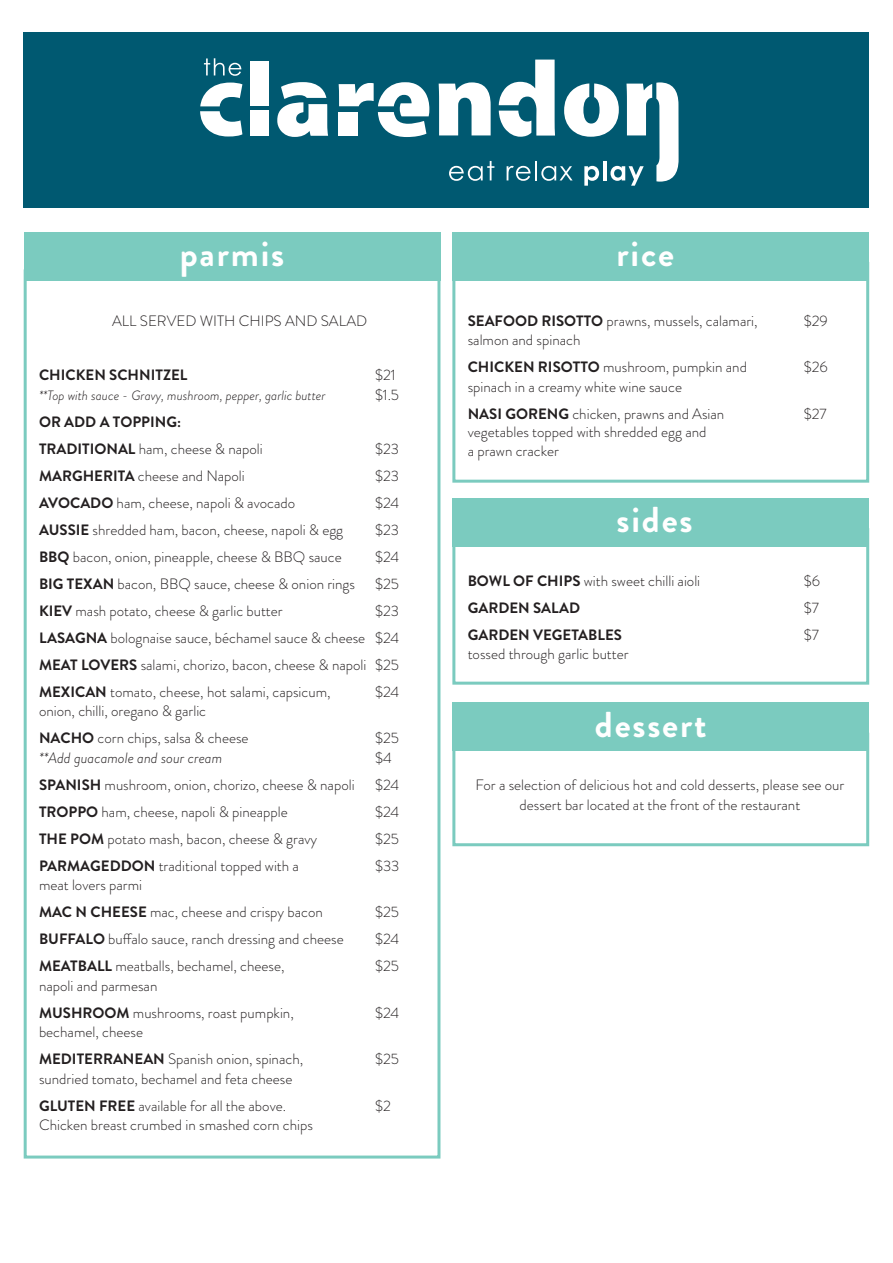
<style>
.page{position:relative;width:893px;height:1263px;background:#fff}
.page>*{position:absolute;margin:0;border:0;box-sizing:border-box;transform-origin:0 0}
.t1{font:700 36px "Brandon Grotesque";letter-spacing:.05em;color:#fff}
.t2{font:300 15px/19.5px "Brandon Grotesque";color:#231f20}
.t3{font:700 15px "Brandon Grotesque";color:#231f20}
.t4{font:italic 300 15px "Brandon Grotesque";color:#231f20}
.t5{font:italic 300 13.5px "Brandon Grotesque";color:#231f20}
.s1{font-weight:700}
</style>
<div class="page">
<div style="left:24px;top:269px;width:416px;height:889px;border:3px solid #7bcbbf"></div>
<div style="left:452px;top:262px;width:417px;height:221px;border:3px solid #7bcbbf"></div>
<div style="left:452px;top:528px;width:417px;height:157px;border:3px solid #7bcbbf"></div>
<div style="left:452px;top:733px;width:417px;height:113px;border:3px solid #7bcbbf"></div>
<div style="left:24px;top:232px;width:416px;height:49px;background:#7bcbbf"></div>
<div style="left:452px;top:232px;width:417px;height:49px;background:#7bcbbf"></div>
<div style="left:452px;top:498px;width:417px;height:49px;background:#7bcbbf"></div>
<div style="left:452px;top:702px;width:417px;height:49px;background:#7bcbbf"></div>
<div style="left:24px;top:33px;width:845px;height:175px;background:#005971"></div>
<svg style="left:200px;top:83px;width:42px;height:53px"></svg>
<svg style="left:339px;top:82px;width:90px;height:55px"></svg>
<div style="left:250px;top:110px;width:19px;height:25px;background:#fff"></div>
<div style="left:250px;top:61px;width:19px;height:45px;background:#fff"></div>
<div style="left:339px;top:112px;width:19px;height:23px;background:#fff"></div>
<svg style="left:277px;top:82px;width:51px;height:55px"></svg>
<svg style="left:204px;top:58px;width:37px;height:18px"></svg>
<svg style="left:439px;top:60px;width:240px;height:126px"></svg>
<p class="t1" style="left:180px;top:228px;width:106px">parmis</p>
<p class="t1" style="left:616px;top:228px;width:59px">rice</p>
<p class="t2" style="left:112px;top:311px;width:257px">ALL SERVED WITH CHIPS AND SALAD</p>
<p class="t3" style="left:39px;top:364px;width:150px">CHICKEN SCHNITZEL</p>
<p class="t2" style="left:375px;top:365px;width:22px">$21</p>
<p class="t5" style="left:39px;top:386px;width:288px">**Top with sauce - Gravy, mushroom, pepper, garlic butter</p>
<p class="t2" style="left:375px;top:385px;width:26px">$1.5</p>
<p class="t3" style="left:39px;top:411px;width:144px">OR ADD A TOPPING:</p>
<p class="t2" style="left:39px;top:439px;width:225px"><span class="s1">TRADITIONAL</span> ham, cheese &amp; napoli</p>
<p class="t2" style="left:375px;top:439px;width:26px">$23</p>
<p class="t2" style="left:39px;top:466px;width:207px"><span class="s1">MARGHERITA</span> cheese and Napoli</p>
<p class="t2" style="left:375px;top:466px;width:26px">$23</p>
<p class="t2" style="left:39px;top:493px;width:258px"><span class="s1">AVOCADO</span> ham, cheese, napoli &amp; avocado</p>
<p class="t2" style="left:375px;top:493px;width:26px">$24</p>
<p class="t2" style="left:39px;top:520px;width:306px"><span class="s1">AUSSIE</span> shredded ham, bacon, cheese, napoli &amp; egg</p>
<p class="t2" style="left:375px;top:520px;width:26px">$23</p>
<p class="t2" style="left:39px;top:547px;width:304px"><span class="s1">BBQ</span> bacon, onion, pineapple, cheese &amp; BBQ sauce</p>
<p class="t2" style="left:375px;top:547px;width:26px">$24</p>
<p class="t2" style="left:39px;top:574px;width:318px"><span class="s1">BIG TEXAN</span> bacon, BBQ sauce, cheese &amp; onion rings</p>
<p class="t2" style="left:375px;top:574px;width:26px">$25</p>
<p class="t2" style="left:39px;top:601px;width:245px"><span class="s1">KIEV</span> mash potato, cheese &amp; garlic butter</p>
<p class="t2" style="left:375px;top:601px;width:26px">$23</p>
<p class="t2" style="left:39px;top:628px;width:362px"><span class="s1">LASAGNA</span> bolognaise sauce, béchamel sauce &amp; cheese $24</p>
<p class="t2" style="left:39px;top:655px;width:362px"><span class="s1">MEAT LOVERS</span> salami, chorizo, bacon, cheese &amp; napoli $25</p>
<p class="t2" style="left:39px;top:682px;width:293px"><span class="s1">MEXICAN</span> tomato, cheese, hot salami, capsicum,</p>
<p class="t2" style="left:375px;top:682px;width:26px">$24</p>
<p class="t2" style="left:39px;top:701px;width:169px">onion, chilli, oregano &amp; garlic</p>
<p class="t2" style="left:39px;top:728px;width:211px"><span class="s1">NACHO</span> corn chips, salsa &amp; cheese</p>
<p class="t2" style="left:375px;top:728px;width:26px">$25</p>
<p class="t4" style="left:39px;top:747px;width:185px">**Add guacamole and sour cream</p>
<p class="t2" style="left:375px;top:748px;width:18px">$4</p>
<p class="t2" style="left:39px;top:775px;width:317px"><span class="s1">SPANISH</span> mushroom, onion, chorizo, cheese &amp; napoli</p>
<p class="t2" style="left:375px;top:775px;width:26px">$24</p>
<p class="t2" style="left:39px;top:802px;width:250px"><span class="s1">TROPPO</span> ham, cheese, napoli &amp; pineapple</p>
<p class="t2" style="left:375px;top:802px;width:26px">$24</p>
<p class="t2" style="left:39px;top:829px;width:280px"><span class="s1">THE POM</span> potato mash, bacon, cheese &amp; gravy</p>
<p class="t2" style="left:375px;top:829px;width:26px">$25</p>
<p class="t2" style="left:39px;top:856px;width:261px"><span class="s1">PARMAGEDDON</span> traditional topped with a</p>
<p class="t2" style="left:375px;top:856px;width:26px">$33</p>
<p class="t2" style="left:39px;top:875px;width:105px">meat lovers parmi</p>
<p class="t2" style="left:39px;top:902px;width:285px"><span class="s1">MAC N CHEESE</span> mac, cheese and crispy bacon</p>
<p class="t2" style="left:375px;top:902px;width:26px">$25</p>
<p class="t2" style="left:39px;top:929px;width:306px"><span class="s1">BUFFALO</span> buffalo sauce, ranch dressing and cheese</p>
<p class="t2" style="left:375px;top:929px;width:26px">$24</p>
<p class="t2" style="left:39px;top:956px;width:247px"><span class="s1">MEATBALL</span> meatballs, bechamel, cheese,</p>
<p class="t2" style="left:375px;top:956px;width:26px">$25</p>
<p class="t2" style="left:39px;top:976px;width:120px">napoli and parmesan</p>
<p class="t2" style="left:39px;top:1003px;width:256px"><span class="s1">MUSHROOM</span> mushrooms, roast pumpkin,</p>
<p class="t2" style="left:375px;top:1003px;width:26px">$24</p>
<p class="t2" style="left:39px;top:1022px;width:105px">bechamel, cheese</p>
<p class="t2" style="left:39px;top:1049px;width:266px"><span class="s1">MEDITERRANEAN</span> Spanish onion, spinach,</p>
<p class="t2" style="left:375px;top:1049px;width:26px">$25</p>
<p class="t2" style="left:39px;top:1069px;width:255px">sundried tomato, bechamel and feta cheese</p>
<p class="t2" style="left:39px;top:1096px;width:249px"><span class="s1">GLUTEN FREE</span> available for all the above.</p>
<p class="t2" style="left:375px;top:1096px;width:17px">$2</p>
<p class="t2" style="left:39px;top:1115px;width:275px">Chicken breast crumbed in smashed corn chips</p>
<p class="t2" style="left:468px;top:311px;width:291px"><span class="s1">SEAFOOD RISOTTO</span> prawns, mussels, calamari,</p>
<p class="t2" style="left:804px;top:311px;width:26px">$29</p>
<p class="t2" style="left:468px;top:330px;width:114px">salmon and spinach</p>
<p class="t2" style="left:468px;top:357px;width:281px"><span class="s1">CHICKEN RISOTTO</span> mushroom, pumpkin and</p>
<p class="t2" style="left:804px;top:357px;width:26px">$26</p>
<p class="t2" style="left:468px;top:377px;width:216px">spinach in a creamy white wine sauce</p>
<p class="t2" style="left:468px;top:404px;width:258px"><span class="s1">NASI GORENG</span> chicken, prawns and Asian</p>
<p class="t2" style="left:804px;top:404px;width:24px">$27</p>
<p class="t2" style="left:468px;top:422px;width:240px">vegetables topped with shredded egg and a prawn cracker</p>
<p class="t1" style="left:616px;top:494px;width:78px">sides</p>
<p class="t2" style="left:468px;top:571px;width:234px"><span class="s1">BOWL OF CHIPS</span> with sweet chilli aioli</p>
<p class="t2" style="left:804px;top:571px;width:18px">$6</p>
<p class="t3" style="left:468px;top:597px;width:114px">GARDEN SALAD</p>
<p class="t2" style="left:804px;top:598px;width:17px">$7</p>
<p class="t3" style="left:468px;top:624px;width:156px">GARDEN VEGETABLES</p>
<p class="t2" style="left:804px;top:625px;width:17px">$7</p>
<p class="t2" style="left:468px;top:644px;width:162px">tossed through garlic butter</p>
<p class="t1" style="left:595px;top:699px;width:113px">dessert</p>
<p class="t2" style="left:475px;top:775px;width:370px;text-align:center">For a selection of delicious hot and cold desserts, please see our dessert bar located at the front of the restaurant</p>
</div>
